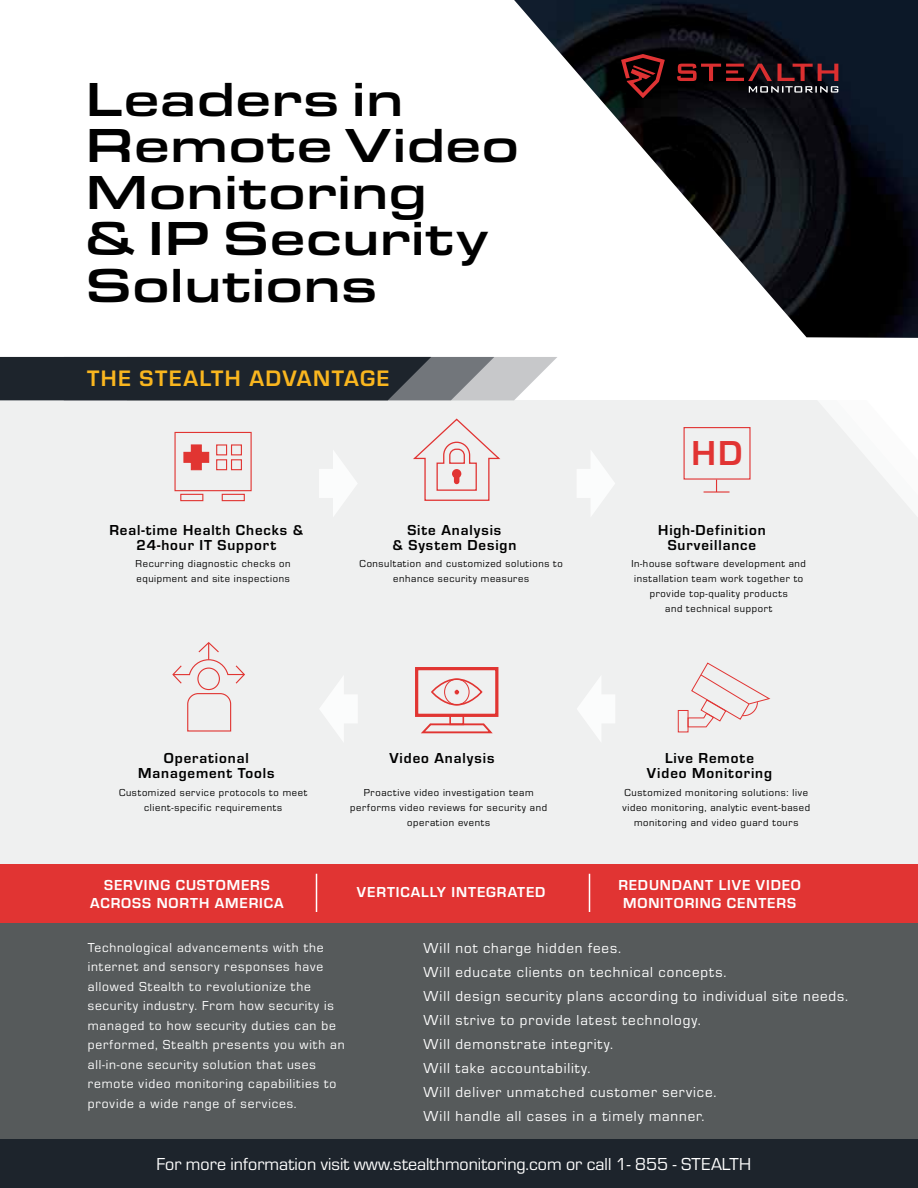
<style>
.page{position:relative;width:918px;height:1188px;background:#fff}
.page>*{position:absolute;margin:0;border:0;box-sizing:border-box;transform-origin:0 0}
.t1{font:500 49.5px/46.5px "Eurostile Ext";color:#000}
.t2{font:700 36px "Eurostile";color:#e13433}
.t3{font:700 23.25px "Eurostile";letter-spacing:.06em;color:#f9b61f}
.t4{font:18px "Eurostile";color:#fff}
.t5{font:15px/24px "Eurostile";letter-spacing:.06em;color:#fff}
.t6{font:700 15px/15px "Eurostile";letter-spacing:.06em;color:#000;text-align:center}
.t7{font:700 15px/18px "Eurostile";letter-spacing:.06em;color:#fff;text-align:center}
.t8{font:13.5px/19.5px "Eurostile";letter-spacing:.06em;color:#fff}
.t9{font:10.5px/15px "Eurostile";letter-spacing:.06em;color:#000;text-align:center}
</style>
<div class="page">
<div style="left:0;top:864px;width:918px;height:324px;background:#565a5b"></div>
<svg style="left:0;top:357px;width:557px;height:43px;background:#42484e"></svg>
<div style="left:0;top:864px;width:918px;height:58px;background:#e13433"></div>
<hr style="left:316px;top:874px;width:1px;height:38px;background:#fff">
<hr style="left:589px;top:874px;width:1px;height:38px;background:#fff">
<div style="left:0;top:400px;width:918px;height:464px;background:#eff0f0"></div>
<img style="left:514px;top:0;width:404px;height:338px">
<div style="left:174px;top:432px;width:78px;height:59px;border:1px solid #e13532"></div>
<div style="left:180px;top:494px;width:23px;height:7px;border:1px solid #e13532"></div>
<div style="left:222px;top:494px;width:23px;height:7px;border:1px solid #e13532"></div>
<div style="left:231px;top:444px;width:11px;height:11px;border:1px solid #e13532"></div>
<div style="left:231px;top:459px;width:11px;height:11px;border:1px solid #e13532"></div>
<div style="left:216px;top:459px;width:11px;height:11px;border:1px solid #e13532"></div>
<div style="left:216px;top:444px;width:11px;height:11px;border:1px solid #e13532"></div>
<svg style="left:183px;top:444px;width:27px;height:27px"></svg>
<svg style="left:413px;top:418px;width:87px;height:83px"></svg>
<div style="left:684px;top:427px;width:67px;height:53px;border:1px solid #e13433"></div>
<hr style="left:704px;top:491px;width:26px;height:2px;background:#e13433">
<div style="left:678px;top:710px;width:11px;height:22px;border:1px solid #e13433"></div>
<svg style="left:687px;top:662px;width:84px;height:66px"></svg>
<div style="left:415px;top:667px;width:83px;height:50px;border:3px solid #e13532"></div>
<div style="left:449px;top:715px;width:15px;height:10px;border:2px solid #e13532"></div>
<svg style="left:421px;top:722px;width:72px;height:12px"></svg>
<div style="left:431px;top:678px;width:51px;height:28px;border:2px solid #e13532;border-radius:50%"></div>
<div style="left:444px;top:679px;width:25px;height:26px;border:1px solid #e13532;border-radius:50%"></div>
<svg style="left:454px;top:690px;width:5px;height:5px"></svg>
<div style="left:197px;top:668px;width:23px;height:22px;border:1px solid #e13532;border-radius:50%"></div>
<svg style="left:187px;top:693px;width:45px;height:39px"></svg>
<svg style="left:172px;top:642px;width:73px;height:43px"></svg>
<svg style="left:837px;top:400px;width:81px;height:95px"></svg>
<svg style="left:319px;top:451px;width:38px;height:65px"></svg>
<svg style="left:577px;top:451px;width:38px;height:65px"></svg>
<svg style="left:577px;top:677px;width:38px;height:64px"></svg>
<svg style="left:320px;top:676px;width:37px;height:65px"></svg>
<svg style="left:677px;top:64px;width:161px;height:29px;background:#3f1b1e"></svg>
<svg style="left:621px;top:54px;width:44px;height:44px;background:#461010"></svg>
<div style="left:0;top:1139px;width:918px;height:49px;background:#1d242c"></div>
<h1 class="t1" style="left:86px;top:73px;width:435px">Leaders in<br>Remote Video<br>Monitoring<br>&amp; IP Security<br>Solutions</h1>
<h3 class="t3" style="left:87px;top:362px;width:304px">THE STEALTH ADVANTAGE</h3>
<h2 class="t2" style="left:692px;top:427px;width:53px">HD</h2>
<h3 class="t6" style="left:109px;top:521px;width:195px">Real-time Health Checks &amp;<br>24-hour IT Support</h3>
<p class="t9" style="left:136px;top:556px;width:156px;text-align:left">Recurring diagnostic checks on equipment and site inspections</p>
<h3 class="t6" style="left:392px;top:521px;width:125px">Site Analysis<br>&amp; System Design</h3>
<h3 class="t6" style="left:658px;top:521px;width:109px">High-Definition<br>Surveillance</h3>
<p class="t9" style="left:360px;top:556px;width:205px">Consultation and customized solutions to enhance security measures</p>
<p class="t9" style="left:631px;top:556px;width:176px">In-house software development and installation team work together to provide top-quality products<br>and technical support</p>
<h3 class="t6" style="left:138px;top:750px;width:138px">Operational<br>Management Tools</h3>
<h3 class="t6" style="left:389px;top:750px;width:107px">Video Analysis</h3>
<h3 class="t6" style="left:647px;top:750px;width:127px">Live Remote<br>Video Monitoring</h3>
<p class="t9" style="left:119px;top:784px;width:190px">Customized service protocols to meet client-specific requirements</p>
<p class="t9" style="left:350px;top:784px;width:198px">Proactive video investigation team performs video reviews for security and operation events</p>
<p class="t9" style="left:622px;top:784px;width:189px">Customized monitoring solutions: live video monitoring, analytic event-based monitoring and video guard tours</p>
<h3 class="t7" style="left:90px;top:875px;width:195px">SERVING CUSTOMERS<br>ACROSS NORTH AMERICA</h3>
<h3 class="t7" style="left:618px;top:875px;width:184px">REDUNDANT LIVE VIDEO<br>MONITORING CENTERS</h3>
<h3 class="t7" style="left:357px;top:882px;width:190px">VERTICALLY INTEGRATED</h3>
<p class="t8" style="left:88px;top:937px;width:258px">Technological advancements with the internet and sensory responses have allowed Stealth to revolutionize the security industry. From how security is managed to how security duties can be performed, Stealth presents you with an all-in-one security solution that uses remote video monitoring capabilities to provide a wide range of services.</p>
<p class="t5" style="left:424px;top:935px;width:426px">Will not charge hidden fees.<br>Will educate clients on technical concepts.<br>Will design security plans according to individual site needs.<br>Will strive to provide latest technology.<br>Will demonstrate integrity.<br>Will take accountability.<br>Will deliver unmatched customer service.<br>Will handle all cases in a timely manner.</p>
<h3 class="t4" style="left:156px;top:1153px;width:596px">For more information visit www.stealthmonitoring.com or call 1- 855 - STEALTH</h3>
</div>
